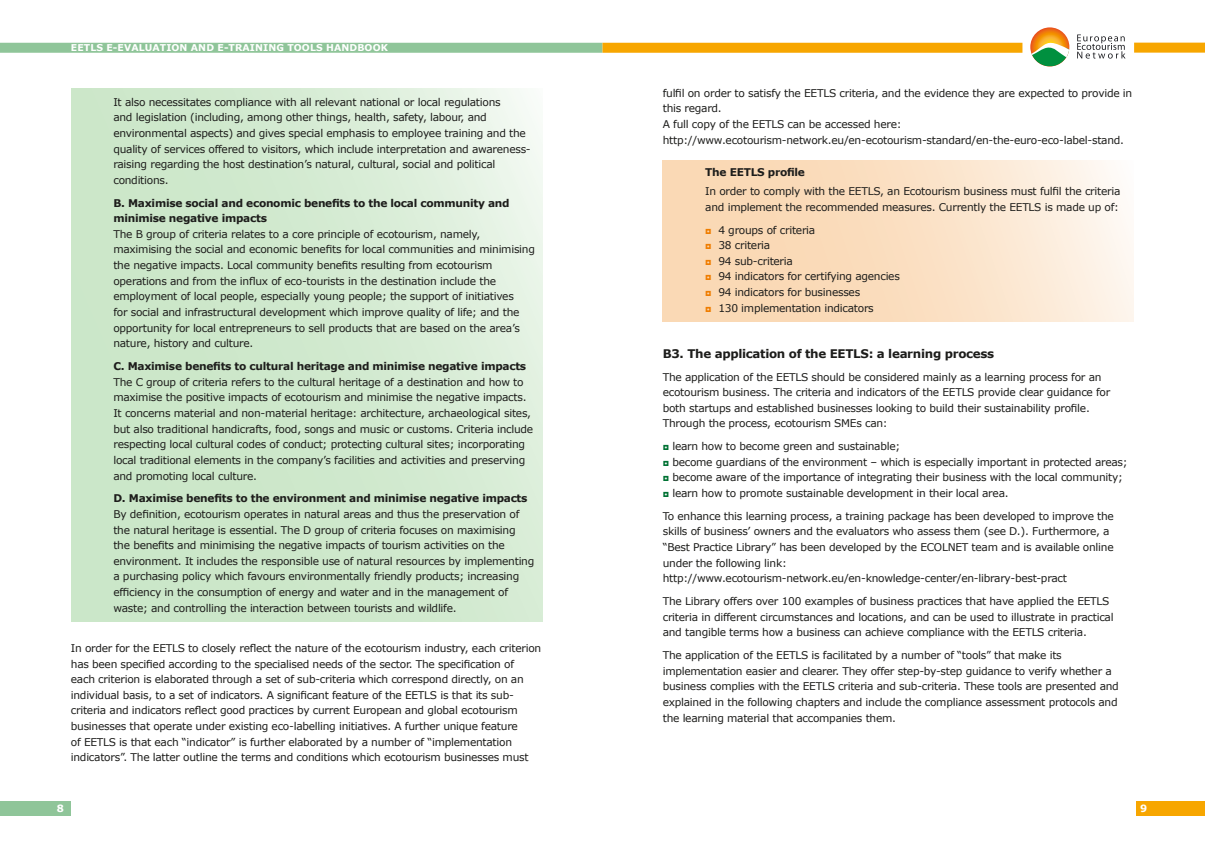
<style>
.page{position:relative;width:1205px;height:851px;background:#fff}
.page>*{position:absolute;margin:0;border:0;box-sizing:border-box;transform-origin:0 0}
.t1{font:700 11.88px "Verdana";letter-spacing:-.025em;color:#1d1d1b}
.t2{font:10.62px/15.6px "Verdana";letter-spacing:-.025em;color:#1d1d1b}
.t3{font:700 10.62px/15.6px "Verdana";letter-spacing:-.025em;color:#1d1d1b}
.t4{font:700 10px "Verdana";color:#fff}
.t5{font:700 9.38px "Verdana";letter-spacing:.01em;color:#fff}
.s1{font-family:"Arial";color:#ef7d00}
.s2{font-family:"Arial";color:#007234}
</style>
<div class="page">
<svg style="left:71px;top:89px;width:471px;height:533px;background:#d3ead0"></svg>
<div style="left:663px;top:160px;width:471px;height:162px;background:linear-gradient(to right,#f9d2a8,#fdf2e7)"></div>
<div style="left:0;top:43px;width:602px;height:10px;background:#8fc599"></div>
<div style="left:602px;top:43px;width:420px;height:10px;background:#f7a600"></div>
<div style="left:1134px;top:43px;width:71px;height:10px;background:#f7a600"></div>
<div style="left:0;top:801px;width:71px;height:14px;background:#8fc599"></div>
<div style="left:1137px;top:801px;width:68px;height:14px;background:#f7a600"></div>
<svg style="left:1077px;top:34px;width:48px;height:25px"></svg>
<svg style="left:1030px;top:27px;width:39px;height:39px"></svg>
<svg style="left:1030px;top:40px;width:39px;height:26px"></svg>
<p class="t5" style="left:71px;top:41px;width:109px">EETLS e-evaluation</p>
<p class="t5" style="left:191px;top:41px;width:105px">an d e-train ing tools</p>
<p class="t5" style="left:326px;top:41px;width:63px">HANDBOOK</p>
<p class="t2" style="left:113px;top:94px;width:419px">It also necessitates compliance with all relevant national or local regulations<br>and legislation (including, among other things, health, safety, labour, and environmental aspects) and gives special emphasis to employee training and the quality of services offered to visitors, which include interpretation and awareness&shy;raising regarding the host destination’s natural, cultural, social and political conditions.</p>
<p class="t3" style="left:113px;top:194px;width:398px">B. Maximise social and economic benefits to the local community and minimise negative impacts</p>
<p class="t2" style="left:113px;top:226px;width:423px">The B group of criteria relates to a core principle of ecotourism, namely, maximising the social and economic benefits for local communities and minimising the negative impacts. Local community benefits resulting from ecotourism operations and from the influx of eco-tourists in the destination include the employment of local people, especially young people; the support of initiatives<br>for social and infrastructural development which improve quality of life; and the opportunity for local entrepreneurs to sell products that are based on the area’s nature, history and culture.</p>
<p class="t3" style="left:113px;top:358px;width:414px">C. Maximise benefits to cultural heritage and minimise negative impacts</p>
<p class="t2" style="left:113px;top:374px;width:421px">The C group of criteria refers to the cultural heritage of a destination and how to maximise the positive impacts of ecotourism and minimise the negative impacts.<br>It concerns material and non-material heritage: architecture, archaeological sites, but also traditional handicrafts, food, songs and music or customs. Criteria include respecting local cultural codes of conduct; protecting cultural sites; incorporating local traditional elements in the company’s facilities and activities and preserving and promoting local culture.</p>
<p class="t3" style="left:113px;top:490px;width:416px">D. Maximise benefits to the environment and minimise negative impacts</p>
<p class="t2" style="left:113px;top:506px;width:422px">By definition, ecotourism operates in natural areas and thus the preservation of the natural heritage is essential. The D group of criteria focuses on maximising the benefits and minimising the negative impacts of tourism activities on the environment. It includes the responsible use of natural resources by implementing a purchasing policy which favours environmentally friendly products; increasing efficiency in the consumption of energy and water and in the management of waste; and controlling the interaction between tourists and wildlife.</p>
<p class="t2" style="left:71px;top:640px;width:472px">In order for the EETLS to closely reflect the nature of the ecotourism industry, each criterion has been specified according to the specialised needs of the sector. The specification of<br>each criterion is elaborated through a set of sub-criteria which correspond directly, on an individual basis, to a set of indicators. A significant feature of the EETLS is that its sub&shy;criteria and indicators reflect good practices by current European and global ecotourism businesses that operate under existing eco-labelling initiatives. A further unique feature<br>of EETLS is that each “indicator” is further elaborated by a number of “implementation indicators”. The latter outline the terms and conditions which ecotourism businesses must</p>
<p class="t2" style="left:663px;top:85px;width:471px">fulfil on order to satisfy the EETLS criteria, and the evidence they are expected to provide in this regard.<br>A full copy of the EETLS can be accessed here: http://www.ecotourism-network.eu/en-ecotourism-standard/en-the-euro-eco-label-stand.</p>
<p class="t3" style="left:705px;top:164px;width:101px">The EETLS profile</p>
<p class="t2" style="left:705px;top:183px;width:417px">In order to comply with the EETLS, an Ecotourism business must fulfil the criteria and implement the recommended measures. Currently the EETLS is made up of:</p>
<p class="t2" style="left:705px;top:222px;width:196px"><span class="s1">◘</span> 4 groups of criteria<br><span class="s1">◘</span> 38 criteria<br><span class="s1">◘</span> 94 sub-criteria<br><span class="s1">◘</span> 94 indicators for certifying agencies <span class="s1">◘</span> 94 indicators for businesses<br><span class="s1">◘</span> 130 implementation indicators</p>
<p class="t1" style="left:663px;top:345px;width:333px">B3. The application of the EETLS: a learning process</p>
<p class="t2" style="left:663px;top:368px;width:449px">The application of the EETLS should be considered mainly as a learning process for an ecotourism business. The criteria and indicators of the EETLS provide clear guidance for both startups and established businesses looking to build their sustainability profile.<br>Through the process, ecotourism SMEs can:</p>
<p class="t2" style="left:663px;top:438px;width:466px"><span class="s2">◘</span> learn how to become green and sustainable;<br><span class="s2">◘</span> become guardians of the environment – which is especially important in protected areas; <span class="s2">◘</span> become aware of the importance of integrating their business with the local community; <span class="s2">◘</span> learn how to promote sustainable development in their local area.</p>
<p class="t2" style="left:663px;top:508px;width:453px">To enhance this learning process, a training package has been developed to improve the skills of business’ owners and the evaluators who assess them (see D.). Furthermore, a “Best Practice Library” has been developed by the ECOLNET team and is available online under the following link: http://www.ecotourism-network.eu/en-knowledge-center/en-library-best-pract</p>
<p class="t2" style="left:663px;top:593px;width:452px">The Library offers over 100 examples of business practices that have applied the EETLS criteria in different circumstances and locations, and can be used to illustrate in practical and tangible terms how a business can achieve compliance with the EETLS criteria.</p>
<p class="t2" style="left:663px;top:647px;width:458px">The application of the EETLS is facilitated by a number of “tools” that make its implementation easier and clearer. They offer step-by-step guidance to verify whether a business complies with the EETLS criteria and sub-criteria. These tools are presented and explained in the following chapters and include the compliance assessment protocols and the learning material that accompanies them.</p>
<p class="t4" style="left:57px;top:801px;width:9px">8</p>
<p class="t4" style="left:1140px;top:801px;width:9px">9</p>
</div>
